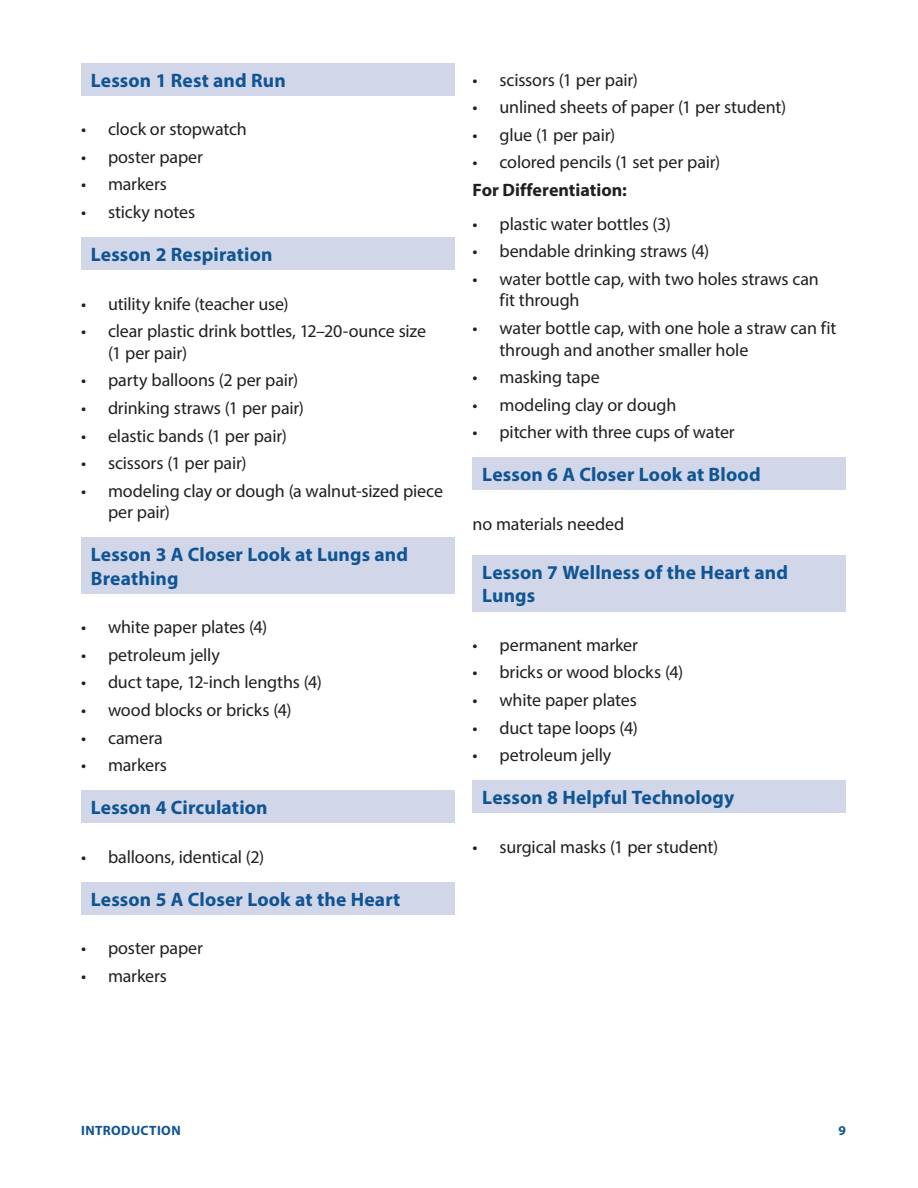
<style>
.page{position:relative;width:918px;height:1188px;background:#fff}
.page>*{position:absolute;margin:0;border:0;box-sizing:border-box;transform-origin:0 0}
.t1{font:700 19.5px/23.4px "Myriad Pro";letter-spacing:.01em;color:#105493}
.t2{font:18px/21.6px "Myriad Pro";letter-spacing:-.005em;color:#231f20}
.t3{font:700 18px "Myriad Pro";color:#231f20}
.t4{font:700 13.5px "Myriad Pro";letter-spacing:.03em;color:#105493}
</style>
<div class="page">
<div style="left:81px;top:63px;width:374px;height:33px;background:#d1d7e8"></div>
<div style="left:81px;top:237px;width:374px;height:33px;background:#d1d7e8"></div>
<div style="left:81px;top:538px;width:374px;height:56px;background:#d1d7e8"></div>
<div style="left:81px;top:790px;width:374px;height:33px;background:#d1d7e8"></div>
<div style="left:81px;top:882px;width:374px;height:33px;background:#d1d7e8"></div>
<div style="left:473px;top:458px;width:373px;height:32px;background:#d1d7e8"></div>
<div style="left:473px;top:555px;width:373px;height:56px;background:#d1d7e8"></div>
<div style="left:473px;top:780px;width:373px;height:33px;background:#d1d7e8"></div>
<p class="t1" style="left:91px;top:70px;width:197px">Lesson 1 Rest and Run</p>
<p class="t2" style="left:81px;top:120px;width:167px">• clock or stopwatch</p>
<p class="t2" style="left:81px;top:148px;width:124px">• poster paper</p>
<p class="t2" style="left:81px;top:175px;width:88px">• markers</p>
<p class="t2" style="left:81px;top:203px;width:116px">• sticky notes</p>
<p class="t1" style="left:91px;top:244px;width:183px">Lesson 2 Respiration</p>
<p class="t2" style="left:81px;top:294px;width:209px">• utility knife (teacher use)</p>
<p class="t2" style="left:108px;top:322px;width:320px;text-indent:-27px">• clear plastic drink bottles, 12–20-ounce size (1 per pair)</p>
<p class="t2" style="left:81px;top:371px;width:219px">• party balloons (2 per pair)</p>
<p class="t2" style="left:81px;top:399px;width:225px">• drinking straws (1 per pair)</p>
<p class="t2" style="left:81px;top:426px;width:207px">• elastic bands (1 per pair)</p>
<p class="t2" style="left:81px;top:454px;width:167px">• scissors (1 per pair)</p>
<p class="t2" style="left:108px;top:481px;width:337px;text-indent:-27px">• modeling clay or dough (a walnut-sized piece per pair)</p>
<p class="t1" style="left:91px;top:545px;width:319px">Lesson 3 A Closer Look at Lungs and<br>Breathing</p>
<p class="t2" style="left:81px;top:618px;width:188px">• white paper plates (4)</p>
<p class="t2" style="left:81px;top:646px;width:140px">• petroleum jelly</p>
<p class="t2" style="left:81px;top:673px;width:242px">• duct tape, 12-inch lengths (4)</p>
<p class="t2" style="left:81px;top:701px;width:212px">• wood blocks or bricks (4)</p>
<p class="t2" style="left:81px;top:728px;width:83px">• camera</p>
<p class="t2" style="left:81px;top:756px;width:88px">• markers</p>
<p class="t1" style="left:91px;top:798px;width:178px">Lesson 4 Circulation</p>
<p class="t2" style="left:81px;top:847px;width:185px">• balloons, identical (2)</p>
<p class="t1" style="left:91px;top:889px;width:311px">Lesson 5 A Closer Look at the Heart</p>
<p class="t2" style="left:81px;top:939px;width:124px">• poster paper</p>
<p class="t2" style="left:81px;top:967px;width:88px">• markers</p>
<p class="t2" style="left:472px;top:70px;width:167px">• scissors (1 per pair)</p>
<p class="t2" style="left:472px;top:98px;width:315px">• unlined sheets of paper (1 per student)</p>
<p class="t2" style="left:472px;top:125px;width:144px">• glue (1 per pair)</p>
<p class="t2" style="left:472px;top:153px;width:249px">• colored pencils (1 set per pair)</p>
<p class="t3" style="left:472px;top:183px;width:156px">For Differentiation:</p>
<p class="t2" style="left:472px;top:214px;width:200px">• plastic water bottles (3)</p>
<p class="t2" style="left:472px;top:242px;width:238px">• bendable drinking straws (4)</p>
<p class="t2" style="left:500px;top:269px;width:321px;text-indent:-27px">• water bottle cap, with two holes straws can fit through</p>
<p class="t2" style="left:500px;top:319px;width:339px;text-indent:-27px">• water bottle cap, with one hole a straw can fit through and another smaller hole</p>
<p class="t2" style="left:472px;top:368px;width:129px">• masking tape</p>
<p class="t2" style="left:472px;top:395px;width:205px">• modeling clay or dough</p>
<p class="t2" style="left:472px;top:423px;width:264px">• pitcher with three cups of water</p>
<p class="t1" style="left:482px;top:465px;width:280px">Lesson 6 A Closer Look at Blood</p>
<p class="t2" style="left:472px;top:515px;width:153px">no materials needed</p>
<p class="t1" style="left:482px;top:562px;width:307px">Lesson 7 Wellness of the Heart and<br>Lungs</p>
<p class="t2" style="left:472px;top:635px;width:167px">• permanent marker</p>
<p class="t2" style="left:472px;top:663px;width:212px">• bricks or wood blocks (4)</p>
<p class="t2" style="left:472px;top:691px;width:166px">• white paper plates</p>
<p class="t2" style="left:472px;top:718px;width:167px">• duct tape loops (4)</p>
<p class="t2" style="left:472px;top:746px;width:140px">• petroleum jelly</p>
<p class="t1" style="left:482px;top:787px;width:254px">Lesson 8 Helpful Technology</p>
<p class="t2" style="left:472px;top:837px;width:247px">• surgical masks (1 per student)</p>
<p class="t4" style="left:81px;top:1125px;width:101px">INTRODUCTION</p>
<p class="t4" style="left:839px;top:1125px;width:9px">9</p>
</div>
